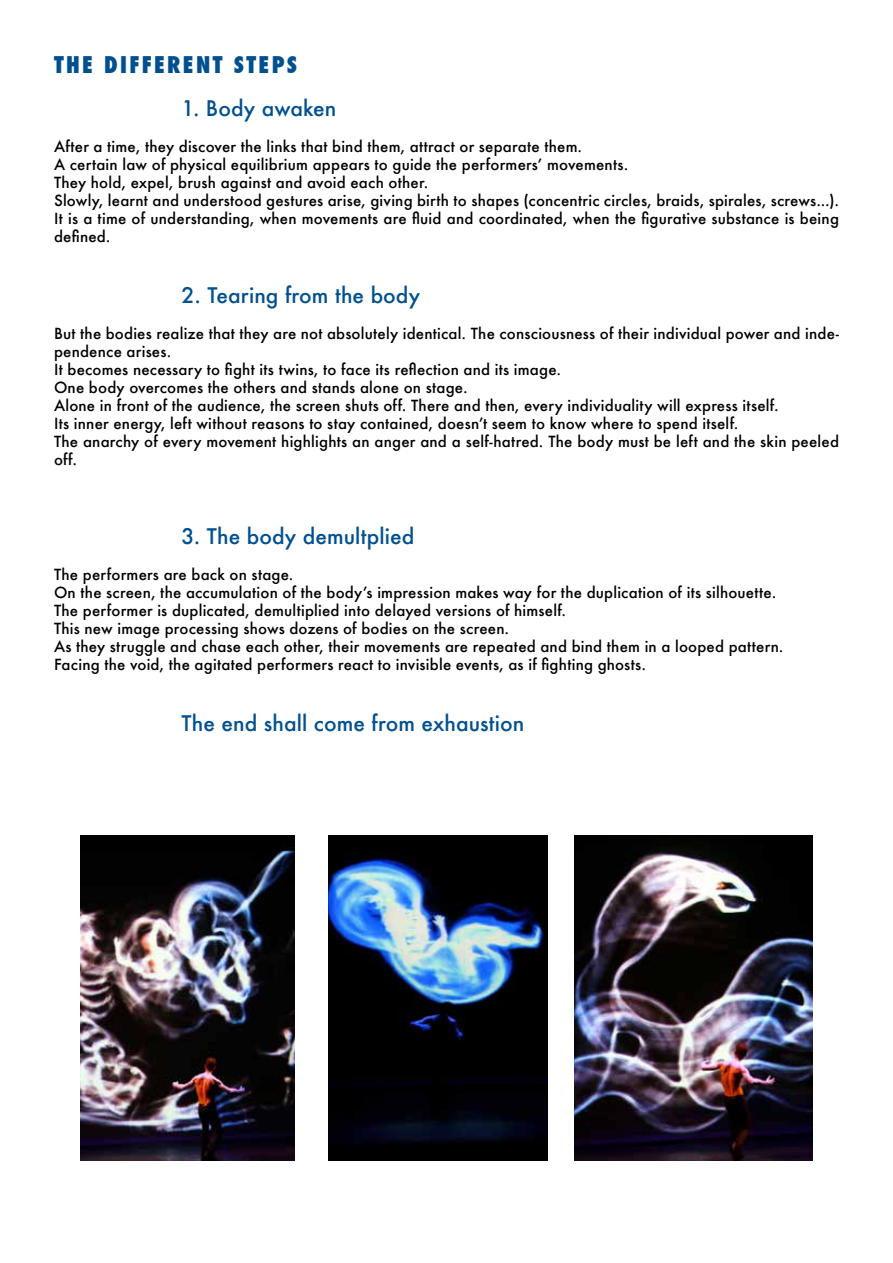
<style>
.page{position:relative;width:893px;height:1263px;background:#fff}
.page>*{position:absolute;margin:0;border:0;box-sizing:border-box;transform-origin:0 0}
.t1{font:800 condensed 22.5px "Futura";letter-spacing:.105em;color:#00508f}
.t2{font:500 21px "Futura";letter-spacing:.005em;color:#00508f}
.t3{font:500 15px/18px "Futura";letter-spacing:.015em;color:#000}
</style>
<div class="page">
<img style="left:575px;top:836px;width:238px;height:325px">
<img style="left:329px;top:836px;width:219px;height:325px">
<img style="left:80px;top:836px;width:215px;height:325px">
<h1 class="t1" style="left:54px;top:49px;width:245px">THE DIFFERENT STEPS</h1>
<h2 class="t2" style="left:182px;top:94px;width:156px">1. Body awaken</h2>
<p class="t3" style="left:54px;top:137px;width:786px">After a time, they discover the links that bind them, attract or separate them.<br>A certain law of physical equilibrium appears to guide the performers’ movements.<br>They hold, expel, brush against and avoid each other.<br>Slowly, learnt and understood gestures arise, giving birth to shapes (concentric circles, braids, spirales, screws...).<br>It is a time of understanding, when movements are fluid and coordinated, when the figurative substance is being defined.</p>
<h2 class="t2" style="left:182px;top:281px;width:240px">2. Tearing from the body</h2>
<p class="t3" style="left:54px;top:324px;width:786px">But the bodies realize that they are not absolutely identical. The consciousness of their individual power and inde&shy;pendence arises.<br>It becomes necessary to fight its twins, to face its reflection and its image.<br>One body overcomes the others and stands alone on stage.<br>Alone in front of the audience, the screen shuts off. There and then, every individuality will express itself.<br>Its inner energy, left without reasons to stay contained, doesn’t seem to know where to spend itself.<br>The anarchy of every movement highlights an anger and a self-hatred. The body must be left and the skin peeled off.</p>
<h2 class="t2" style="left:182px;top:522px;width:234px">3. The body demultplied</h2>
<p class="t3" style="left:54px;top:565px;width:731px">The performers are back on stage.<br>On the screen, the accumulation of the body’s impression makes way for the duplication of its silhouette.<br>The performer is duplicated, demultiplied into delayed versions of himself.<br>This new image processing shows dozens of bodies on the screen.<br>As they struggle and chase each other, their movements are repeated and bind them in a looped pattern.<br>Facing the void, the agitated performers react to invisible events, as if fighting ghosts.</p>
<h2 class="t2" style="left:182px;top:709px;width:344px">The end shall come from exhaustion</h2>
</div>
